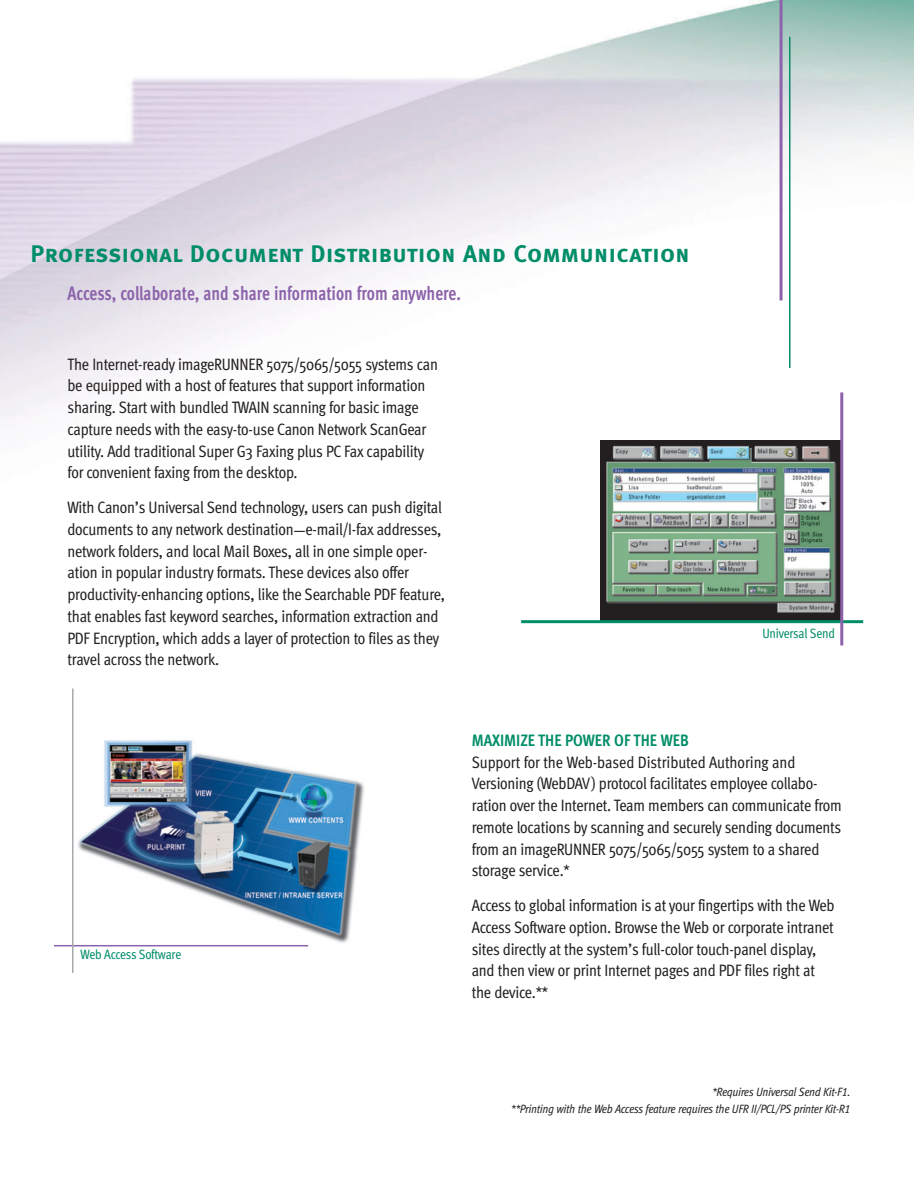
<style>
.page{position:relative;width:918px;height:1188px;background:#fff}
.page>*{position:absolute;margin:0;border:0;box-sizing:border-box;transform-origin:0 0}
.t1{font:24px "Meta Bold Caps";letter-spacing:.015em;color:#008d68}
.t2{font:700 19.5px "Meta Cond";color:#8c62aa;scale:.9 1}
.t3{font:16.5px/21.8px "Meta Cond";letter-spacing:-.015em;color:#231f20}
.t4{font:700 16.5px "Meta Cond";color:#008d68}
.t5{font:13.5px "Meta Cond Book LF";letter-spacing:-.02em;color:#008d68}
.t6{font:italic 12px/16.5px "Meta Cond Book Lf";letter-spacing:-.02em;color:#231f20;text-align:right}
</style>
<div class="page">
<img style="left:0;top:0;width:914px;height:947px">
<img style="left:76px;top:738px;width:290px;height:209px">
<hr style="left:54px;top:945px;width:254px;height:1px;background:#8c62aa">
<hr style="left:72px;top:688px;width:2px;height:285px;background:#a8a9ad">
<img style="left:601px;top:440px;width:239px;height:180px">
<hr style="left:789px;top:37px;width:1px;height:331px;background:#008d68">
<hr style="left:780px;top:0;width:3px;height:300px;background:#8c62aa">
<hr style="left:521px;top:620px;width:342px;height:3px;background:#008d68">
<hr style="left:840px;top:392px;width:3px;height:253px;background:#8c62aa">
<h1 class="t1" style="left:30px;top:245px;width:661px">Professional Document Distribution And Communication</h1>
<p class="t2" style="left:68px;top:286px;width:439px">Access, collaborate, and share information from anywhere.</p>
<p class="t3" style="left:68px;top:354px;width:372px">The Internet-ready imageRUNNER 5075/5065/5055 systems can be equipped with a host of features that support information sharing. Start with bundled TWAIN scanning for basic image capture needs with the easy-to-use Canon Network ScanGear utility. Add traditional Super G3 Faxing plus PC Fax capability for convenient faxing from the desktop.</p>
<p class="t3" style="left:68px;top:498px;width:379px">With Canon’s Universal Send technology, users can push digital documents to any network destination—e-mail/I-fax addresses, network folders, and local Mail Boxes, all in one simple oper&shy;ation in popular industry formats. These devices also offer productivity-enhancing options, like the Searchable PDF feature, that enables fast keyword searches, information extraction and PDF Encryption, which adds a layer of protection to files as they travel across the network.</p>
<p class="t5" style="left:762px;top:628px;width:74px">Universal Send</p>
<p class="t5" style="left:81px;top:950px;width:102px">Web Access Software</p>
<p class="t4" style="left:472px;top:734px;width:219px">MAXIMIZE THE POWER OF THE WEB</p>
<p class="t3" style="left:472px;top:752px;width:372px">Support for the Web-based Distributed Authoring and Versioning (WebDAV) protocol facilitates employee collabo&shy;ration over the Internet. Team members can communicate from remote locations by scanning and securely sending documents from an imageRUNNER 5075/5065/5055 system to a shared storage service.*</p>
<p class="t3" style="left:472px;top:896px;width:364px">Access to global information is at your fingertips with the Web Access Software option. Browse the Web or corporate intranet sites directly at the system’s full-color touch-panel display, and then view or print Internet pages and PDF files right at the device.**</p>
<p class="t6" style="left:511px;top:1084px;width:341px">*Requires Universal Send Kit-F1.<br>**Printing with the Web Access feature requires the UFR II/PCL/PS printer Kit-R1</p>
</div>
